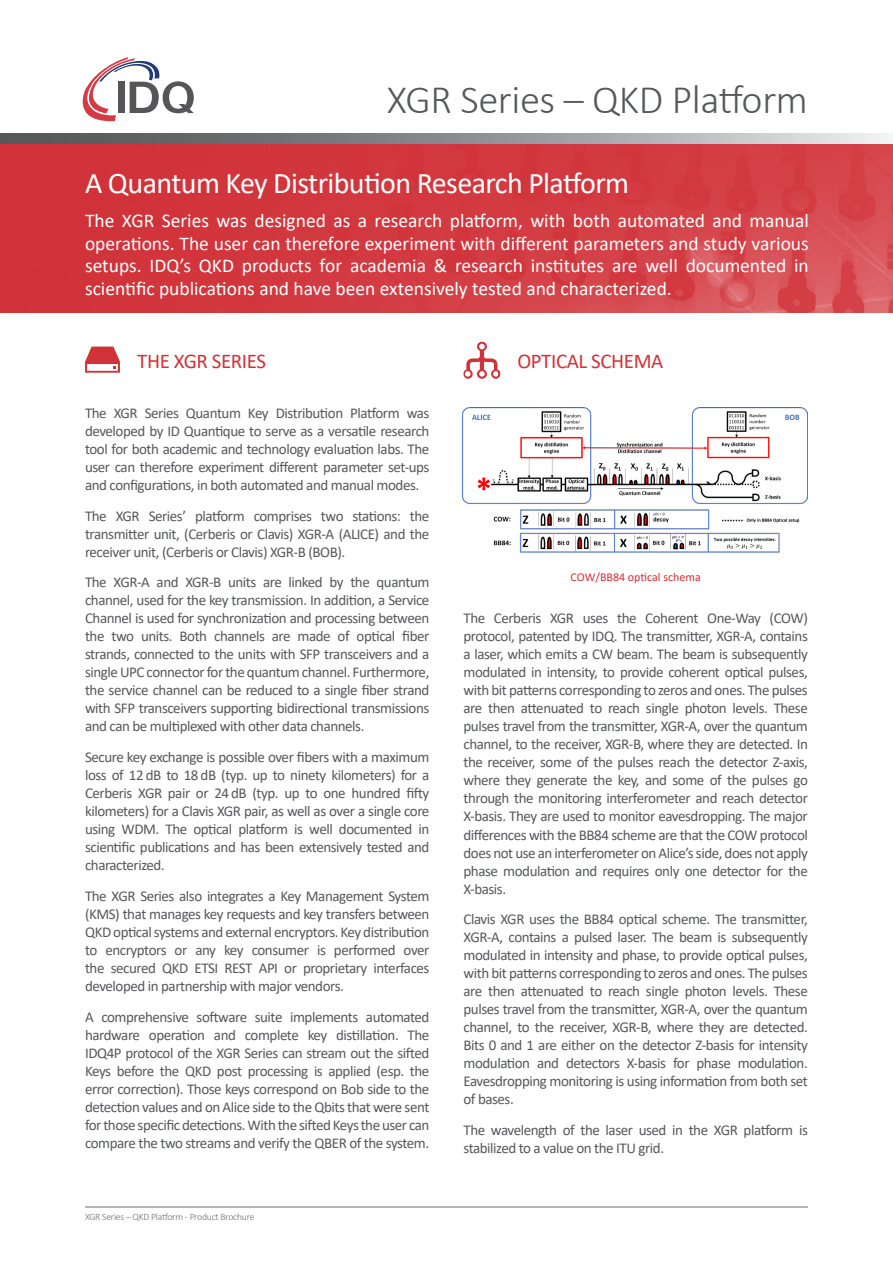
<style>
.page{position:relative;width:893px;height:1263px;background:#fff}
.page>*{position:absolute;margin:0;border:0;box-sizing:border-box;transform-origin:0 0}
.t1{font:300 40.5px "Calibri";letter-spacing:-.01em;color:#57585a}
.t2{font:30px "Calibri";letter-spacing:-.02em;color:#fff}
.t3{font:21px "Calibri";letter-spacing:-.02em;color:#d13138}
.t4{font:19.5px/22.5px "Calibri";color:#fff;text-align:justify}
.t5{font:15px/18px "Calibri";letter-spacing:-.03em;color:#57585a;text-align:justify}
.t6{font:12px "Calibri";color:#d32f38}
.t7{font:300 9.75px "Calibri";letter-spacing:-.025em;color:#6c6d70}
</style>
<div class="page">
<hr style="left:85px;top:1206px;width:723px;height:1px;background:#6c6d70">
<img style="left:0;top:144px;width:893px;height:169px">
<svg style="left:83px;top:57px;width:111px;height:64px"></svg>
<svg style="left:0;top:134px;width:891px;height:10px;background:#929396"></svg>
<svg style="left:463px;top:342px;width:37px;height:37px"></svg>
<svg style="left:85px;top:347px;width:35px;height:26px"></svg>
<img style="left:461px;top:407px;width:347px;height:146px">
<p class="t1" style="left:387px;top:74px;width:423px">XGR Series – QKD Platform</p>
<p class="t2" style="left:85px;top:162px;width:546px">A Quantum Key Distribution Research Platform</p>
<p class="t4" style="left:85px;top:209px;width:725px">The XGR Series was designed as a research platform, with both automated and manual operations. The user can therefore experiment with different parameters and study various setups. IDQ’s QKD products for academia &amp; research institutes are well documented in scientific publications and have been extensively tested and characterized.</p>
<p class="t3" style="left:137px;top:346px;width:130px">THE XGR SERIES</p>
<p class="t5" style="left:85px;top:404px;width:346px">The XGR Series Quantum Key Distribution Platform was developed by ID Quantique to serve as a versatile research tool for both academic and technology evaluation labs. The user can therefore experiment different parameter set-ups and configurations, in both automated and manual modes.</p>
<p class="t5" style="left:85px;top:506px;width:346px">The XGR Series’ platform comprises two stations: the transmitter unit, (Cerberis or Clavis) XGR-A (ALICE) and the receiver unit, (Cerberis or Clavis) XGR-B (BOB).</p>
<p class="t5" style="left:85px;top:573px;width:346px">The XGR-A and XGR-B units are linked by the quantum channel, used for the key transmission. In addition, a Service Channel is used for synchronization and processing between the two units. Both channels are made of optical fiber strands, connected to the units with SFP transceivers and a single UPC connector for the quantum channel. Furthermore, the service channel can be reduced to a single fiber strand with SFP transceivers supporting bidirectional transmissions and can be multiplexed with other data channels.</p>
<p class="t5" style="left:85px;top:748px;width:346px">Secure key exchange is possible over fibers with a maximum loss of 12 dB to 18 dB (typ. up to ninety kilometers) for a Cerberis XGR pair or 24 dB (typ. up to one hundred fifty kilometers) for a Clavis XGR pair, as well as over a single core using WDM. The optical platform is well documented in scientific publications and has been extensively tested and characterized.</p>
<p class="t5" style="left:85px;top:887px;width:346px">The XGR Series also integrates a Key Management System (KMS) that manages key requests and key transfers between QKD optical systems and external encryptors. Key distribution to encryptors or any key consumer is performed over the secured QKD ETSI REST API or proprietary interfaces developed in partnership with major vendors.</p>
<p class="t5" style="left:85px;top:1007px;width:346px">A comprehensive software suite implements automated hardware operation and complete key distillation. The IDQ4P protocol of the XGR Series can stream out the sifted Keys before the QKD post processing is applied (esp. the error correction). Those keys correspond on Bob side to the detection values and on Alice side to the Qbits that were sent for those specific detections. With the sifted Keys the user can compare the two streams and verify the QBER of the system.</p>
<p class="t7" style="left:85px;top:1211px;width:171px">XGR Series – QKD Platform - Product Brochure</p>
<p class="t3" style="left:517px;top:346px;width:147px">OPTICAL SCHEMA</p>
<p class="t6" style="left:571px;top:569px;width:132px">COW/BB84 optical schema</p>
<p class="t5" style="left:463px;top:609px;width:346px">The Cerberis XGR uses the Coherent One-Way (COW) protocol, patented by IDQ. The transmitter, XGR-A, contains a laser, which emits a CW beam. The beam is subsequently modulated in intensity, to provide coherent optical pulses, with bit patterns corresponding to zeros and ones. The pulses are then attenuated to reach single photon levels. These pulses travel from the transmitter, XGR-A, over the quantum channel, to the receiver, XGR-B, where they are detected. In the receiver, some of the pulses reach the detector Z-axis, where they generate the key, and some of the pulses go through the monitoring interferometer and reach detector X-basis. They are used to monitor eavesdropping. The major differences with the BB84 scheme are that the COW protocol does not use an interferometer on Alice’s side, does not apply phase modulation and requires only one detector for the X-basis.</p>
<p class="t5" style="left:463px;top:910px;width:346px">Clavis XGR uses the BB84 optical scheme. The transmitter, XGR-A, contains a pulsed laser. The beam is subsequently modulated in intensity and phase, to provide optical pulses, with bit patterns corresponding to zeros and ones. The pulses are then attenuated to reach single photon levels. These pulses travel from the transmitter, XGR-A, over the quantum channel, to the receiver, XGR-B, where they are detected.<br>Bits 0 and 1 are either on the detector Z-basis for intensity modulation and detectors X-basis for phase modulation.<br>Eavesdropping monitoring is using information from both set of bases.</p>
<p class="t5" style="left:463px;top:1121px;width:346px">The wavelength of the laser used in the XGR platform is stabilized to a value on the ITU grid.</p>
</div>
